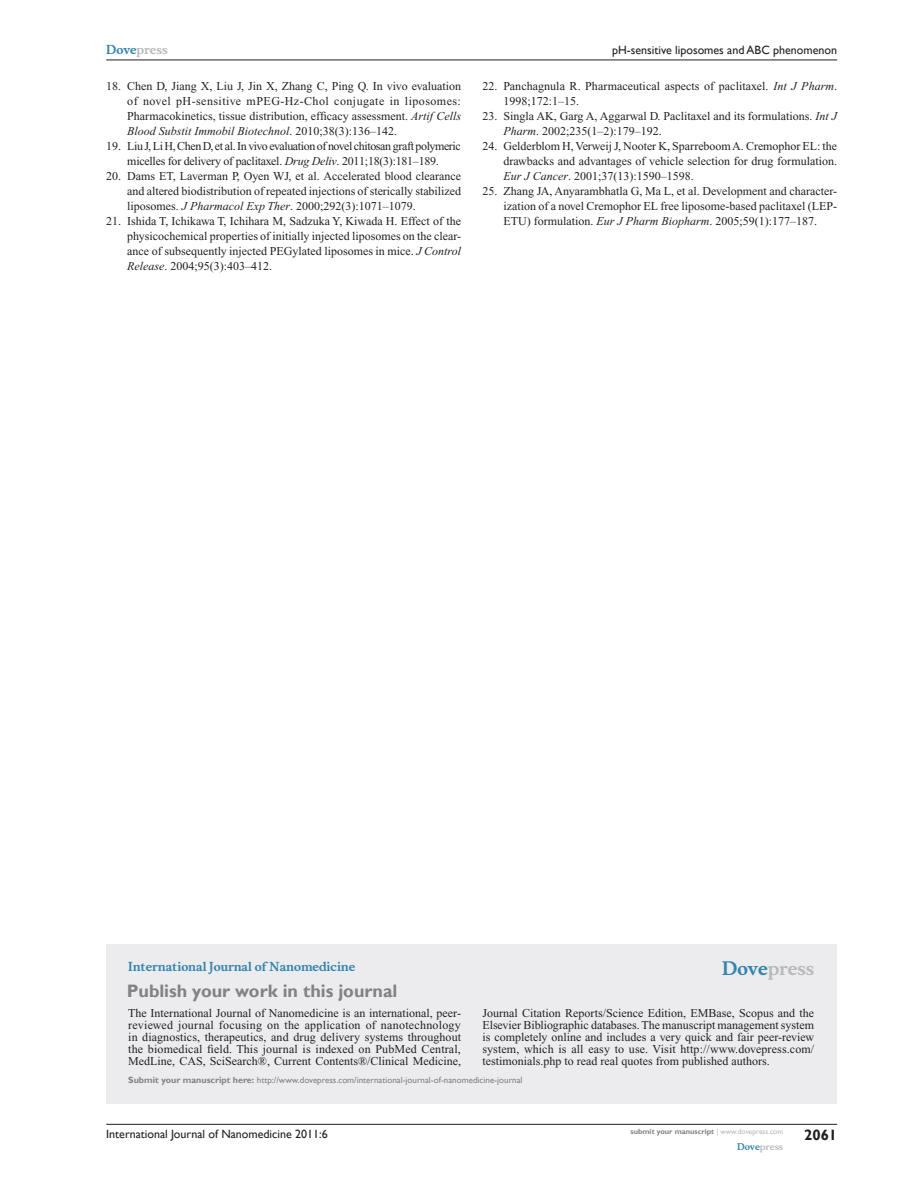
<style>
.page{position:relative;width:918px;height:1188px;background:#fff}
.page>*{position:absolute;margin:0;border:0;box-sizing:border-box;transform-origin:0 0}
.t1{font:700 18px "Gill Sans";color:#808285}
.t2{font:700 18px "Musee";color:#b8b9bc}
.t3{font:700 15px "Gill Sans";color:#231f20}
.t4{font:12px/15px "Times New Roman";color:#231f20;text-align:justify}
.t5{font:12px/15px "Times New Roman";letter-spacing:-.03em;color:#231f20;text-align:center}
.t6{font:12px "Gill Sans";color:#231f20}
.t7{font:700 12px "Musee";color:#3485ae}
.t8{font:700 12px "Musee";color:#b8b9bc}
.t9{font:9px "Gill Sans";color:#808285}
.t10{font:700 9px "Musee";color:#b8b9bc}
.t11{font:700 7.5px "Gill Sans";color:#808285}
.s1{color:#3485ae}
.s2{font-style:italic}
.s3{font-weight:700}
.s4{font-weight:400;color:#b8b9bc}
</style>
<div class="page">
<div style="left:106px;top:944px;width:731px;height:159px;background:#ececee"></div>
<hr style="left:106px;top:1124px;width:731px;height:1px;background:#231f20">
<hr style="left:106px;top:60px;width:731px;height:1px;background:#231f20">
<p class="t8" style="left:106px;top:43px;width:63px"><span class="s1">Dove</span>press</p>
<p class="t4" style="left:127px;top:79px;width:335px;text-indent:-21px">18. Chen D, Jiang X, Liu J, Jin X, Zhang C, Ping Q. In vivo evaluation of novel pH-sensitive mPEG-Hz-Chol conjugate in liposomes:<br>Pharmacokinetics, tissue distribution, efficacy assessment. <span class="s2">Artif Cells Blood Substit Immobil Biotechnol</span>. 2010;38(3):136–142.</p>
<p class="t5" style="left:106px;top:139px;width:356px">19. Liu J, Li H, Chen D, et al. In vivo evaluation of novel chitosan graft polymeric micelles for delivery of paclitaxel. <span class="s2">Drug Deliv</span>. 2011;18(3):181–189.</p>
<p class="t4" style="left:127px;top:169px;width:335px;text-indent:-21px">20. Dams ET, Laverman P, Oyen WJ, et al. Accelerated blood clearance and altered biodistribution of repeated injections of sterically stabilized liposomes. <span class="s2">J Pharmacol Exp Ther</span>. 2000;292(3):1071–1079.</p>
<p class="t4" style="left:127px;top:214px;width:335px;text-indent:-21px">21. Ishida T, Ichikawa T, Ichihara M, Sadzuka Y, Kiwada H. Effect of the physicochemical properties of initially injected liposomes on the clear&shy;ance of subsequently injected PEGylated liposomes in mice. <span class="s2">J Control Release</span>. 2004;95(3):403–412.</p>
<p class="t6" style="left:612px;top:43px;width:226px">pH-sensitive liposomes and ABC phenomenon</p>
<p class="t4" style="left:503px;top:79px;width:335px;text-indent:-21px">22. Panchagnula R. Pharmaceutical aspects of paclitaxel. <span class="s2">Int J Pharm</span>.<br>1998;172:1–15.</p>
<p class="t4" style="left:503px;top:109px;width:335px;text-indent:-21px">23. Singla AK, Garg A, Aggarwal D. Paclitaxel and its formulations. <span class="s2">Int J<br>Pharm</span>. 2002;235(1–2):179–192.</p>
<p class="t4" style="left:503px;top:139px;width:335px;text-indent:-21px">24. Gelderblom H, Verweij J, Nooter K, Sparreboom A. Cremophor EL: the drawbacks and advantages of vehicle selection for drug formulation.<br><span class="s2">Eur J Cancer</span>. 2001;37(13):1590–1598.</p>
<p class="t4" style="left:503px;top:184px;width:335px;text-indent:-21px">25. Zhang JA, Anyarambhatla G, Ma L, et al. Development and character&shy;ization of a novel Cremophor EL free liposome-based paclitaxel (LEP-ETU) formulation. <span class="s2">Eur J Pharm Biopharm</span>. 2005;59(1):177–187.</p>
<p class="t7" style="left:128px;top:959px;width:228px">International Journal of Nanomedicine</p>
<h1 class="t1" style="left:127px;top:980px;width:272px">Publish your work in this journal</h1>
<h1 class="t2" style="left:722px;top:958px;width:94px"><span class="s1">Dove</span>press</h1>
<p class="t4" style="left:128px;top:1007px;width:334px;line-height:12px">The International Journal of Nanomedicine is an international, peer&shy;reviewed journal focusing on the application of nanotechnology in diagnostics, therapeutics, and drug delivery systems throughout the biomedical field. This journal is indexed on PubMed Central, MedLine, CAS, SciSearch®, Current Contents®/Clinical Medicine,</p>
<p class="t4" style="left:482px;top:1007px;width:333px;line-height:12px">Journal Citation Reports/Science Edition, EMBase, Scopus and the Elsevier Bibliographic databases. The manuscript management system is completely online and includes a very quick and fair peer-review system, which is all easy to use. Visit http://www.dovepress.com/ testimonials.php to read real quotes from published authors.</p>
<p class="t9" style="left:128px;top:1075px;width:396px"><span class="s3">Submit your manuscript here:</span> http://www.dovepress.com/international-journal-of-nanomedicine-journal</p>
<p class="t6" style="left:106px;top:1127px;width:223px">International Journal of Nanomedicine 2011:6</p>
<p class="t11" style="left:631px;top:1127px;width:154px">submit your manuscript <span class="s4">| www.dovepress.com</span></p>
<p class="t10" style="left:737px;top:1141px;width:48px"><span class="s1">Dove</span>press</p>
<p class="t3" style="left:804px;top:1126px;width:35px">2061</p>
</div>
